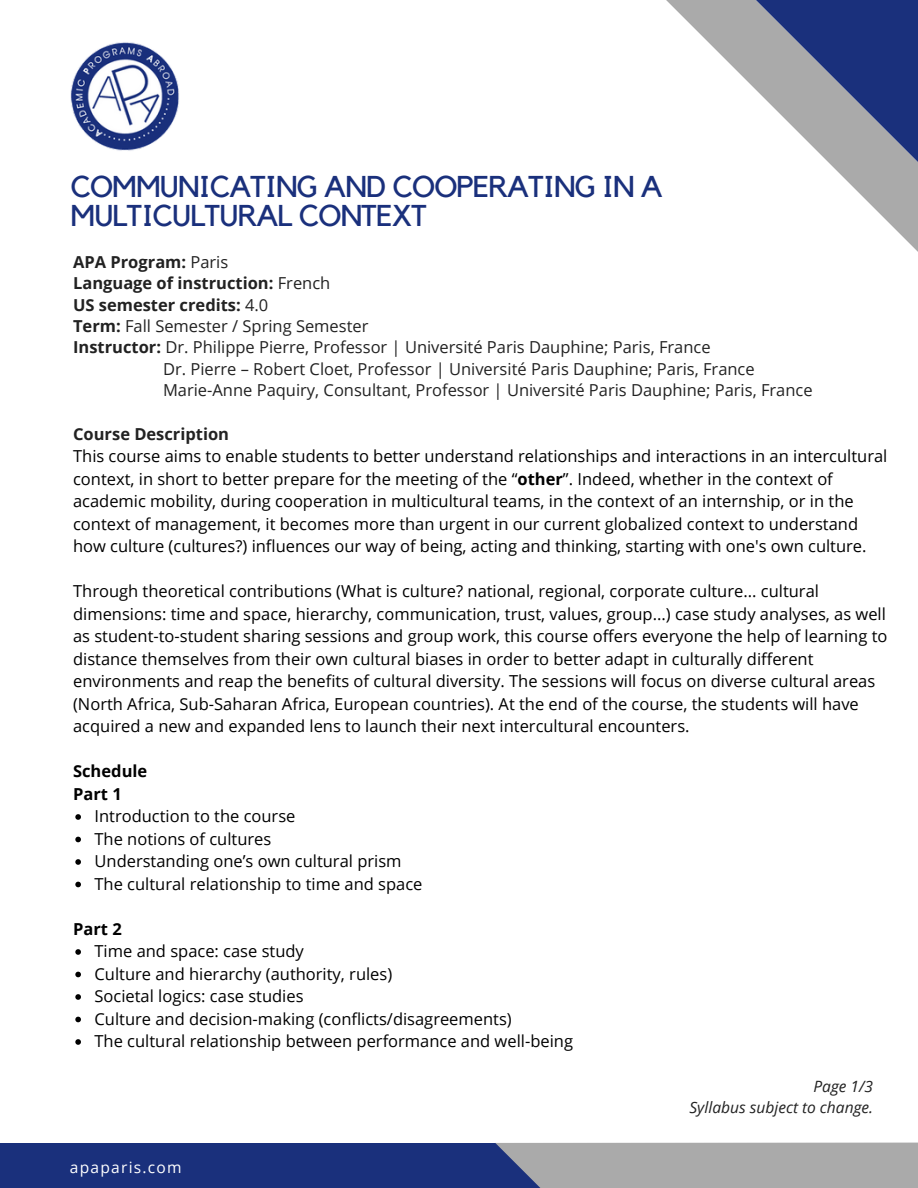
<style>
.page{position:relative;width:918px;height:1188px;background:#fff}
.page>*{position:absolute;margin:0;border:0;box-sizing:border-box;transform-origin:0 0}
.t1{font:30px/29.2px "Kollektif";letter-spacing:-.03em;color:#1a307c}
.t2{font:16.5px/22.5px "Open Sans";color:#000}
.t3{font:16.5px "Open Sans";color:#222}
.t4{font:700 16.5px "Open Sans";color:#222}
.t5{font:700 16.5px/22.5px "Open Sans";color:#000}
.t6{font:italic 15.6px/21.3px "Open Sans";color:#222;text-align:right}
.t7{font:15.6px "Open Sans";letter-spacing:.08em;color:#fff}
.s1{font-weight:400}
.s2{font-weight:700}
</style>
<div class="page">
<div style="left:0;top:1143px;width:745px;height:45px;background:#1a307c"></div>
<svg style="left:495px;top:1142px;width:423px;height:46px;background:#a4a5a9"></svg>
<svg style="left:75px;top:814px;width:6px;height:6px"></svg>
<svg style="left:75px;top:837px;width:6px;height:5px"></svg>
<svg style="left:75px;top:859px;width:6px;height:6px"></svg>
<svg style="left:75px;top:882px;width:6px;height:5px"></svg>
<svg style="left:75px;top:949px;width:6px;height:6px"></svg>
<svg style="left:75px;top:972px;width:6px;height:5px"></svg>
<svg style="left:75px;top:994px;width:6px;height:6px"></svg>
<svg style="left:75px;top:1017px;width:6px;height:5px"></svg>
<svg style="left:75px;top:1039px;width:6px;height:6px"></svg>
<svg style="left:673px;top:0;width:245px;height:247px"></svg>
<img style="left:70px;top:42px;width:109px;height:109px">
<h1 class="t1" style="left:70px;top:173px;width:594px">COMMUNICATING AND COOPERATING IN A<br>MULTICULTURAL CONTEXT</h1>
<p class="t4" style="left:73px;top:250px;width:157px">APA Program: <span class="s1">Paris</span></p>
<p class="t4" style="left:73px;top:272px;width:259px">Language of instruction: <span class="s1">French</span></p>
<p class="t4" style="left:73px;top:293px;width:197px">US semester credits: <span class="s1">4.0</span></p>
<p class="t3" style="left:73px;top:314px;width:297px"><span class="s2">Term:</span> Fall Semester / Spring Semester</p>
<p class="t3" style="left:73px;top:336px;width:639px"><span class="s2">Instructor:</span> Dr. Philippe Pierre, Professor | Université Paris Dauphine; Paris, France</p>
<p class="t3" style="left:163px;top:357px;width:593px">Dr. Pierre – Robert Cloet, Professor | Université Paris Dauphine; Paris, France</p>
<p class="t3" style="left:163px;top:379px;width:651px">Marie-Anne Paquiry, Consultant, Professor | Université Paris Dauphine; Paris, France</p>
<p class="t4" style="left:73px;top:422px;width:158px">Course Description</p>
<p class="t2" style="left:73px;top:444px;width:816px">This course aims to enable students to better understand relationships and interactions in an intercultural context, in short to better prepare for the meeting of the “<span class="s2">other</span>”. Indeed, whether in the context of academic mobility, during cooperation in multicultural teams, in the context of an internship, or in the context of management, it becomes more than urgent in our current globalized context to understand how culture (cultures?) influences our way of being, acting and thinking, starting with one's own culture.</p>
<p class="t2" style="left:73px;top:579px;width:816px">Through theoretical contributions (What is culture? national, regional, corporate culture... cultural dimensions: time and space, hierarchy, communication, trust, values, group...) case study analyses, as well as student-to-student sharing sessions and group work, this course offers everyone the help of learning to distance themselves from their own cultural biases in order to better adapt in culturally different environments and reap the benefits of cultural diversity. The sessions will focus on diverse cultural areas (North Africa, Sub-Saharan Africa, European countries). At the end of the course, the students will have acquired a new and expanded lens to launch their next intercultural encounters.</p>
<p class="t5" style="left:73px;top:759px;width:76px">Schedule<br>Part 1</p>
<p class="t2" style="left:95px;top:804px;width:329px">Introduction to the course<br>The notions of cultures<br>Understanding one’s own cultural prism The cultural relationship to time and space</p>
<p class="t5" style="left:73px;top:917px;width:50px">Part 2</p>
<p class="t2" style="left:95px;top:939px;width:480px">Time and space: case study<br>Culture and hierarchy (authority, rules)<br>Societal logics: case studies<br>Culture and decision-making (conflicts/disagreements)<br>The cultural relationship between performance and well-being</p>
<p class="t7" style="left:70px;top:1156px;width:113px">apaparis.com</p>
<p class="t6" style="left:689px;top:1075px;width:185px">Page 1/3<br>Syllabus subject to change.</p>
</div>
